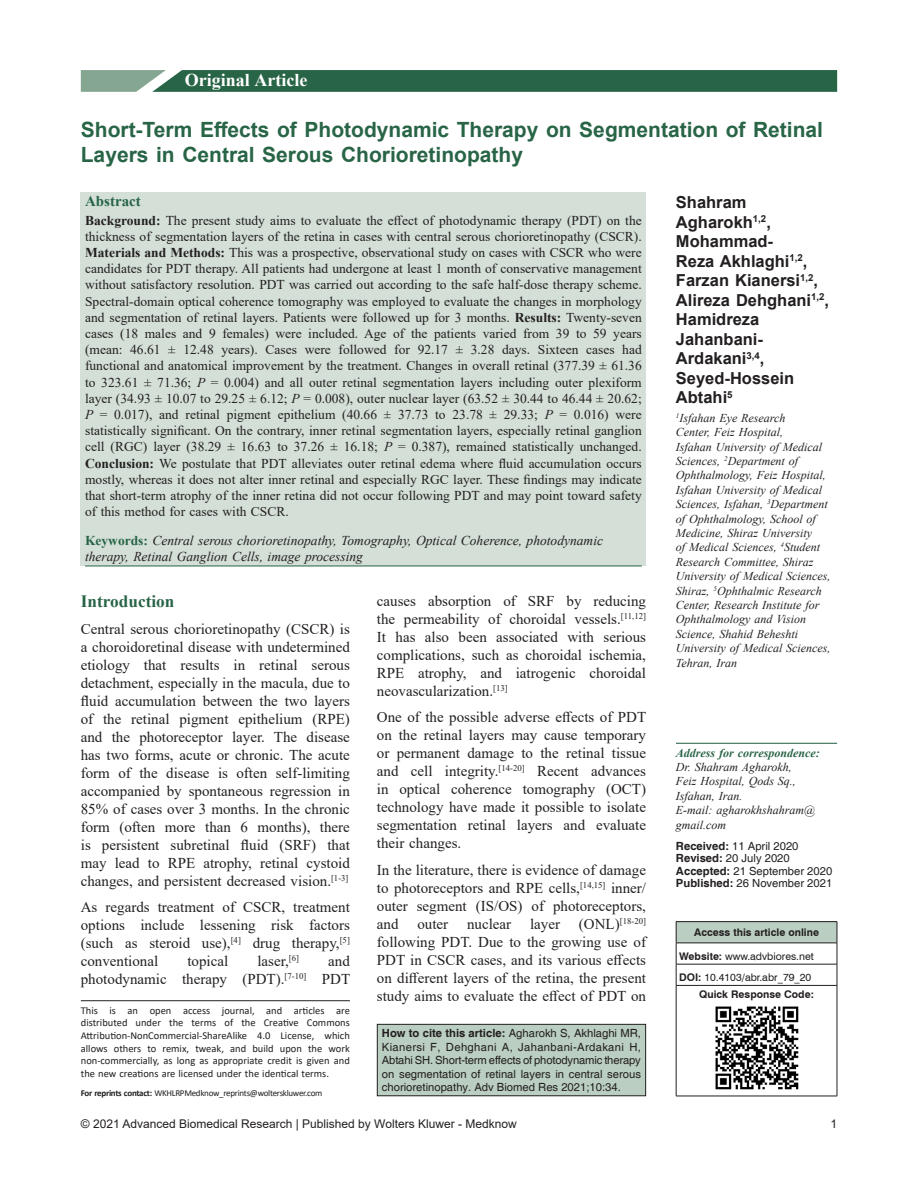
<style>
.page{position:relative;width:918px;height:1188px;background:#fff}
.page>*{position:absolute;margin:0;border:0;box-sizing:border-box;transform-origin:0 0}
.AT{font:700 21px/25.2px "Arial";color:#286446}
.AH{font:700 18px "Times New Roman";color:#fff}
.t1{font:700 17.25px "Times New Roman";color:#286446}
.AU{font:700 16.5px/19.5px "Arial";color:#231f20}
.TX{font:15px/18px "Times New Roman";color:#231f20;text-align:justify}
.ABSH{font:700 15px "Times New Roman";color:#286446}
.ABS{font:13.5px/16.2px "Times New Roman";color:#231f20;text-align:justify}
.KWD{font:italic 13.5px/16.2px "Times New Roman";color:#231f20}
.AFF{font:italic 12px/14.4px "Times New Roman";color:#231f20}
.ADD{font:italic 12px/14.4px "Times New Roman";color:#231f20}
.t2{font:12px "Arial";color:#231f20}
.HTC{font:11.25px/13.5px "Helvetica";color:#231f20;text-align:justify}
.HIS{font:11.25px "Helvetica";color:#231f20}
.OS{font:10.5px/12.6px "Calibri";color:#211d1e;text-align:justify}
.Website{font:10.5px "Swiss 721 BT";color:#231f20}
.DOI{font:10.5px "Swiss 721 BT";color:#231f20}
.ATAO{font:700 10.5px "Swiss 721 BT";color:#231f20}
.QRC{font:700 10.5px "Swiss 721 BT";color:#231f20}
.OS-2{font:9px "Calibri";letter-spacing:-.03em;color:#211d1e}
.TX-2{font:8.7px "Times New Roman";color:#231f20}
.s1{font-weight:700}
.s2{font-style:italic}
.s3{font-weight:700;font-style:normal;color:#286446}
.s4{font-size:15px}
.s5{font-weight:700;color:#286446}
</style>
<div class="page">
<hr style="left:676px;top:743px;width:161px;height:1px;background:#286446">
<div style="left:81px;top:192px;width:565px;height:374px;background:#d3dfd7"></div>
<hr style="left:85px;top:566px;width:557px;height:1px;background:#286446">
<svg style="left:81px;top:70px;width:756px;height:22px;background:#376e52"></svg>
<div style="left:377px;top:1024px;width:269px;height:72px;background:#bacec1"></div>
<div style="left:377px;top:1024px;width:269px;height:72px;border:1px solid #231f20"></div>
<div style="left:676px;top:922px;width:161px;height:21px;background:#bacec1"></div>
<hr style="left:676px;top:943px;width:161px;height:1px;background:#231f20">
<hr style="left:676px;top:964px;width:161px;height:1px;background:#231f20">
<hr style="left:676px;top:985px;width:161px;height:1px;background:#231f20">
<hr style="left:676px;top:921px;width:161px;height:1px;background:#231f20">
<svg style="left:676px;top:922px;width:1px;height:63px"></svg>
<svg style="left:837px;top:922px;width:1px;height:63px"></svg>
<hr style="left:676px;top:986px;width:1px;height:110px;background:#231f20">
<hr style="left:837px;top:986px;width:1px;height:110px;background:#231f20">
<hr style="left:676px;top:1096px;width:161px;height:1px;background:#231f20">
<img style="left:715px;top:1006px;width:84px;height:84px">
<hr style="left:81px;top:1000px;width:269px;height:1px;background:#231f20">
<p class="AH" style="left:185px;top:67px;width:124px">Original Article</p>
<p class="AT" style="left:81px;top:117px;width:744px">Short‑Term Effects of Photodynamic Therapy on Segmentation of Retinal<br>Layers in Central Serous Chorioretinopathy</p>
<p class="ABSH" style="left:85px;top:190px;width:57px">Abstract</p>
<p class="ABS" style="left:85px;top:212px;width:558px"><span class="s1">Background:</span> The present study aims to evaluate the effect of photodynamic therapy (PDT) on the thickness of segmentation layers of the retina in cases with central serous chorioretinopathy (CSCR).<br><span class="s1">Materials and Methods:</span> This was a prospective, observational study on cases with CSCR who were candidates for PDT therapy. All patients had undergone at least 1 month of conservative management without satisfactory resolution. PDT was carried out according to the safe half‑dose therapy scheme.<br>Spectral‑domain optical coherence tomography was employed to evaluate the changes in morphology and segmentation of retinal layers. Patients were followed up for 3 months. <span class="s1">Results:</span> Twenty‑seven cases (18 males and 9 females) were included. Age of the patients varied from 39 to 59 years (mean: 46.61 ± 12.48 years). Cases were followed for 92.17 ± 3.28 days. Sixteen cases had functional and anatomical improvement by the treatment. Changes in overall retinal (377.39 ± 61.36 to 323.61 ± 71.36; <span class="s2">P</span> = 0.004) and all outer retinal segmentation layers including outer plexiform layer (34.93 ± 10.07 to 29.25 ± 6.12; <span class="s2">P</span> = 0.008), outer nuclear layer (63.52 ± 30.44 to 46.44 ± 20.62; <span class="s2">P</span> = 0.017), and retinal pigment epithelium (40.66 ± 37.73 to 23.78 ± 29.33; <span class="s2">P</span> = 0.016) were statistically significant. On the contrary, inner retinal segmentation layers, especially retinal ganglion cell (RGC) layer (38.29 ± 16.63 to 37.26 ± 16.18; <span class="s2">P</span> = 0.387), remained statistically unchanged.<br><span class="s1">Conclusion:</span> We postulate that PDT alleviates outer retinal edema where fluid accumulation occurs mostly, whereas it does not alter inner retinal and especially RGC layer. These findings may indicate that short‑term atrophy of the inner retina did not occur following PDT and may point toward safety of this method for cases with CSCR.</p>
<p class="KWD" style="left:85px;top:532px;width:520px"><span class="s3">Keywords:</span> Central serous chorioretinopathy, Tomography, Optical Coherence, photodynamic therapy, Retinal Ganglion Cells, image processing</p>
<h1 class="t1" style="left:81px;top:589px;width:95px">Introduction</h1>
<p class="TX" style="left:81px;top:619px;width:271px">Central serous chorioretinopathy (CSCR) is a choroidoretinal disease with undetermined etiology that results in retinal serous detachment, especially in the macula, due to fluid accumulation between the two layers of the retinal pigment epithelium (RPE) and the photoreceptor layer. The disease has two forms, acute or chronic. The acute form of the disease is often self‑limiting accompanied by spontaneous regression in 85% of cases over 3 months. In the chronic form (often more than 6 months), there is persistent subretinal fluid (SRF) that may lead to RPE atrophy, retinal cystoid changes, and persistent decreased vision.<sup>[1‑3]</sup></p>
<p class="TX" style="left:81px;top:897px;width:271px">As regards treatment of CSCR, treatment options include lessening risk factors (such as steroid use),<sup>[4]</sup> drug therapy,<sup>[5] </sup>conventional</p>
<p class="TX" style="left:187px;top:951px;width:42px">topical</p>
<p class="TX" style="left:257px;top:951px;width:43px">laser,<sup>[6]</sup></p>
<p class="TX" style="left:81px;top:951px;width:271px;text-align:right">and<br>photodynamic therapy (PDT).<sup>[7‑10]</sup> PDT</p>
<p class="OS" style="left:81px;top:1004px;width:271px">This is an open access journal, and articles are distributed under the terms of the Creative Commons Attribution‑NonCommercial‑ShareAlike 4.0 License, which allows others to remix, tweak, and build upon the work non‑commercially, as long as appropriate credit is given and the new creations are licensed under the identical terms.</p>
<p class="OS-2" style="left:81px;top:1087px;width:243px"><span class="s1">For reprints contact:</span> WKHLRPMedknow_reprints@wolterskluwer.com</p>
<p class="TX" style="left:377px;top:591px;width:271px">causes absorption of SRF by reducing the permeability of choroidal vessels.<sup>[11,12] </sup>It has also been associated with serious complications, such as choroidal ischemia, RPE atrophy, and iatrogenic choroidal neovascularization.<sup>[13]</sup></p>
<p class="TX" style="left:377px;top:708px;width:271px">One of the possible adverse effects of PDT on the retinal layers may cause temporary or permanent damage to the retinal tissue and cell integrity.<sup>[14‑20]</sup> Recent advances in optical coherence tomography (OCT) technology have made it possible to isolate segmentation retinal layers and evaluate their changes.</p>
<p class="TX" style="left:377px;top:860px;width:271px">In the literature, there is evidence of damage to photoreceptors and RPE cells,<sup>[14,15]</sup> inner/ outer segment (IS/OS) of photoreceptors, and</p>
<p class="TX" style="left:417px;top:914px;width:32px">outer</p>
<p class="TX" style="left:467px;top:914px;width:46px">nuclear</p>
<p class="TX" style="left:530px;top:914px;width:31px">layer</p>
<p class="TX-2" style="left:579px;top:915px;width:69px"><span class="s4">(ONL)</span>[18‑20]</p>
<p class="TX" style="left:377px;top:932px;width:271px">following PDT. Due to the growing use of PDT in CSCR cases, and its various effects on different layers of the retina, the present study aims to evaluate the effect of PDT on</p>
<p class="HTC" style="left:382px;top:1027px;width:261px"><span class="s1">How to cite this article:</span> Agharokh S, Akhlaghi MR, Kianersi F, Dehghani A, Jahanbani-Ardakani H, Abtahi SH. Short-term effects of photodynamic therapy on segmentation of retinal layers in central serous chorioretinopathy. Adv Biomed Res 2021;10:34.</p>
<p class="AU" style="left:676px;top:193px;width:155px">Shahram<br>Agharokh<sup>1,2</sup>,<br>Mohammad-<br>Reza Akhlaghi<sup>1,2</sup>,<br>Farzan Kianersi<sup>1,2</sup>,<br>Alireza Dehghani<sup>1,2</sup>,<br>Hamidreza<br>Jahanbani-<br>Ardakani<sup>3,4</sup>,<br>Seyed-Hossein<br>Abtahi<sup>5</sup></p>
<p class="AFF" style="left:676px;top:410px;width:156px"><sup>1</sup>Isfahan Eye Research<br>Center, Feiz Hospital,<br>Isfahan University of Medical<br>Sciences, <sup>2</sup>Department of<br>Ophthalmology, Feiz Hospital,<br>Isfahan University of Medical<br>Sciences, Isfahan, <sup>3</sup>Department of Ophthalmology, School of<br>Medicine, Shiraz University<br>of Medical Sciences, <sup>4</sup>Student<br>Research Committee, Shiraz<br>University of Medical Sciences,<br>Shiraz, <sup>5</sup>Ophthalmic Research<br>Center, Research Institute for<br>Ophthalmology and Vision<br>Science, Shahid Beheshti<br>University of Medical Sciences,<br>Tehran, Iran</p>
<p class="ADD" style="left:676px;top:745px;width:145px"><span class="s5">Address for correspondence:<br></span>Dr. Shahram Agharokh,<br>Feiz Hospital, Qods Sq.,<br>Isfahan, Iran.<br>E‑mail: agharokhshahram@ gmail.com</p>
<p class="HIS" style="left:676px;top:839px;width:124px"><span class="s1">Received:</span> 11 April 2020</p>
<p class="HIS" style="left:676px;top:852px;width:115px"><span class="s1">Revised:</span> 20 July 2020</p>
<p class="HIS" style="left:676px;top:864px;width:158px"><span class="s1">Accepted:</span> 21 September 2020</p>
<p class="HIS" style="left:676px;top:877px;width:158px"><span class="s1">Published:</span> 26 November 2021</p>
<p class="ATAO" style="left:694px;top:925px;width:126px">Access this article online</p>
<p class="Website" style="left:679px;top:949px;width:136px"><span class="s1">Website:</span> www.advbiores.net</p>
<p class="DOI" style="left:679px;top:970px;width:134px"><span class="s1">DOI:</span> 10.4103/abr.abr_79_20</p>
<p class="QRC" style="left:699px;top:987px;width:116px">Quick Response Code:</p>
<p class="t2" style="left:81px;top:1116px;width:437px">© 2021 Advanced Biomedical Research | Published by Wolters Kluwer - Medknow</p>
<p class="t2" style="left:830px;top:1116px;width:8px">1</p>
</div>
